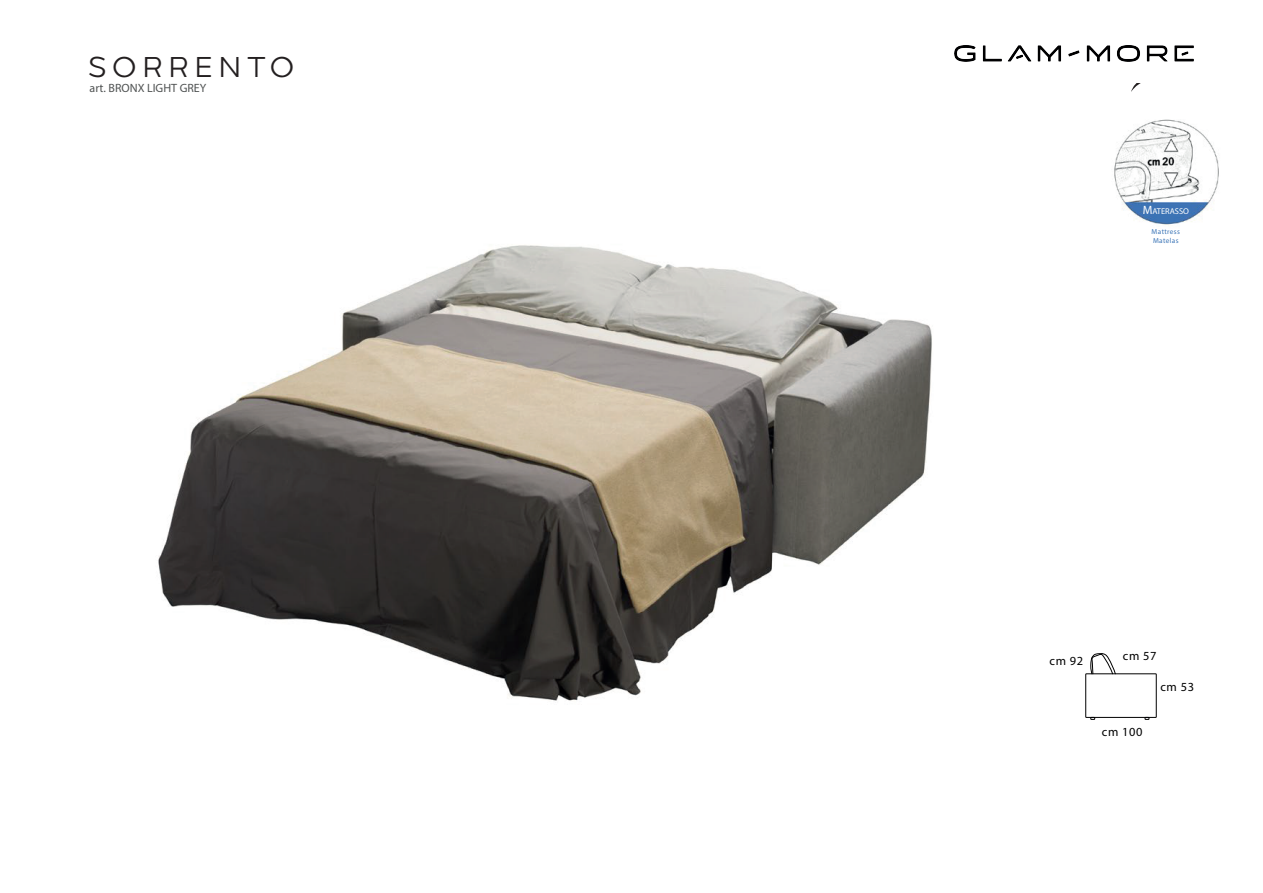
<style>
.page{position:relative;width:1263px;height:893px;background:#fff}
.page>*{position:absolute;margin:0;border:0;box-sizing:border-box;transform-origin:0 0}
.t1{font:300 29.7px "Naste";letter-spacing:.2em;color:#231f20}
.t2{font:12.45px "Myriad Pro";letter-spacing:.05em;color:#000001}
.t3{font:12px "Myriad Pro";color:#505353}
.t4{font:8.4px "Myriad Pro";color:#fff}
.t5{font:7.2px/8.7px "Myriad Pro";letter-spacing:.05em;color:#3b75b7}
.s1{font-size:12px}
</style>
<div class="page">
<div style="left:1085px;top:674px;width:71px;height:44px;border:1px solid #000001"></div>
<svg style="left:1090px;top:653px;width:26px;height:21px"></svg>
<svg style="left:1090px;top:717px;width:5px;height:3px"></svg>
<svg style="left:1145px;top:717px;width:4px;height:3px"></svg>
<img style="left:158px;top:245px;width:774px;height:456px">
<img style="left:1114px;top:119px;width:105px;height:106px">
<svg style="left:1131px;top:83px;width:10px;height:9px"></svg>
<img style="left:955px;top:46px;width:238px;height:15px">
<h1 class="t1" style="left:89px;top:47px;width:207px">SORRENTO</h1>
<p class="t3" style="left:90px;top:80px;width:118px">art. BRONX LIGHT GREY</p>
<p class="t4" style="left:1143px;top:206px;width:48px"><span class="s1">M</span>ATERASSO</p>
<p class="t5" style="left:1152px;top:227px;width:30px">Mattress<br>Matelas</p>
<p class="t2" style="left:1049px;top:653px;width:35px">cm 92</p>
<p class="t2" style="left:1123px;top:648px;width:35px">cm 57</p>
<p class="t2" style="left:1102px;top:724px;width:42px">cm 100</p>
<p class="t2" style="left:1160px;top:679px;width:35px">cm 53</p>
</div>
